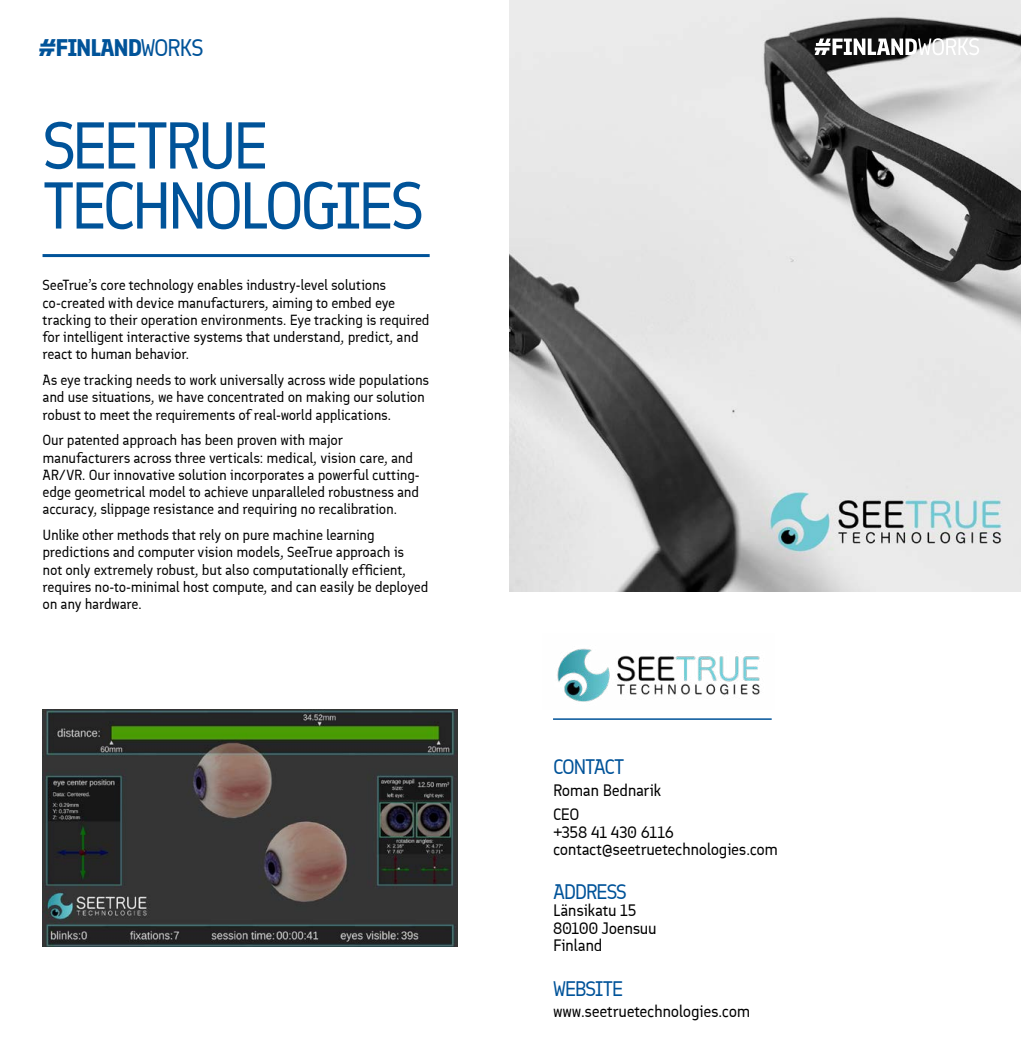
<style>
.page{position:relative;width:1021px;height:1063px;background:#fff}
.page>*{position:absolute;margin:0;border:0;box-sizing:border-box;transform-origin:0 0}
.t1{font:66px/60px "Finlandica";letter-spacing:-.07em;color:#005399}
.t2{font:700 24px "Finlandica";letter-spacing:-.055em;color:#005399}
.t3{font:21px "Finlandica";letter-spacing:-.06em;color:#005399}
.Name{font:16.5px/17.2px "Finlandica";letter-spacing:-.025em;color:#000}
.Body_text{font:14.7px/17.2px "Finlandica";letter-spacing:-.02em;color:#000}
.s1{font-weight:400}
</style>
<div class="page">
<hr style="left:553px;top:718px;width:218px;height:2px;background:#005399">
<img style="left:509px;top:0;width:511px;height:591px">
<img style="left:557px;top:648px;width:203px;height:54px">
<hr style="left:43px;top:254px;width:386px;height:3px;background:#005399">
<img style="left:43px;top:709px;width:414px;height:238px">
<svg style="left:814px;top:38px;width:165px;height:17px"></svg>
<h2 class="t2" style="left:38px;top:33px;width:167px">#FINLAND<span class="s1">WORKS</span></h2>
<h1 class="t1" style="left:43px;top:116px;width:383px">SEETRUE<br>TECHNOLOGIES</h1>
<p class="Body_text" style="left:43px;top:277px;width:388px">SeeTrue’s core technology enables industry-level solutions co-created with device manufacturers, aiming to embed eye tracking to their operation environments. Eye tracking is required for intelligent interactive systems that understand, predict, and react to human behavior.</p>
<p class="Body_text" style="left:43px;top:372px;width:388px">As eye tracking needs to work universally across wide populations and use situations, we have concentrated on making our solution robust to meet the requirements of real-world applications.</p>
<p class="Body_text" style="left:43px;top:432px;width:379px">Our patented approach has been proven with major manufacturers across three verticals: medical, vision care, and AR/VR. Our innovative solution incorporates a powerful cutting&shy;edge geometrical model to achieve unparalleled robustness and accuracy, slippage resistance and requiring no recalibration.</p>
<p class="Body_text" style="left:43px;top:527px;width:387px">Unlike other methods that rely on pure machine learning predictions and computer vision models, SeeTrue approach is<br>not only extremely robust, but also computationally efficient, requires no-to-minimal host compute, and can easily be deployed on any hardware.</p>
<h2 class="t3" style="left:553px;top:754px;width:73px">CONTACT</h2>
<p class="Name" style="left:553px;top:781px;width:110px">Roman Bednarik</p>
<p class="Name" style="left:553px;top:806px;width:227px">CEO<br>+358 41 430 6116 contact@seetruetechnologies.com</p>
<h2 class="t3" style="left:553px;top:879px;width:75px">ADDRESS</h2>
<h2 class="Name" style="left:553px;top:902px;width:105px">Länsikatu 15<br>80100 Joensuu<br>Finland</h2>
<h2 class="t3" style="left:553px;top:976px;width:72px">WEBSITE</h2>
<h2 class="Name" style="left:553px;top:1003px;width:199px">www.seetruetechnologies.com</h2>
</div>
